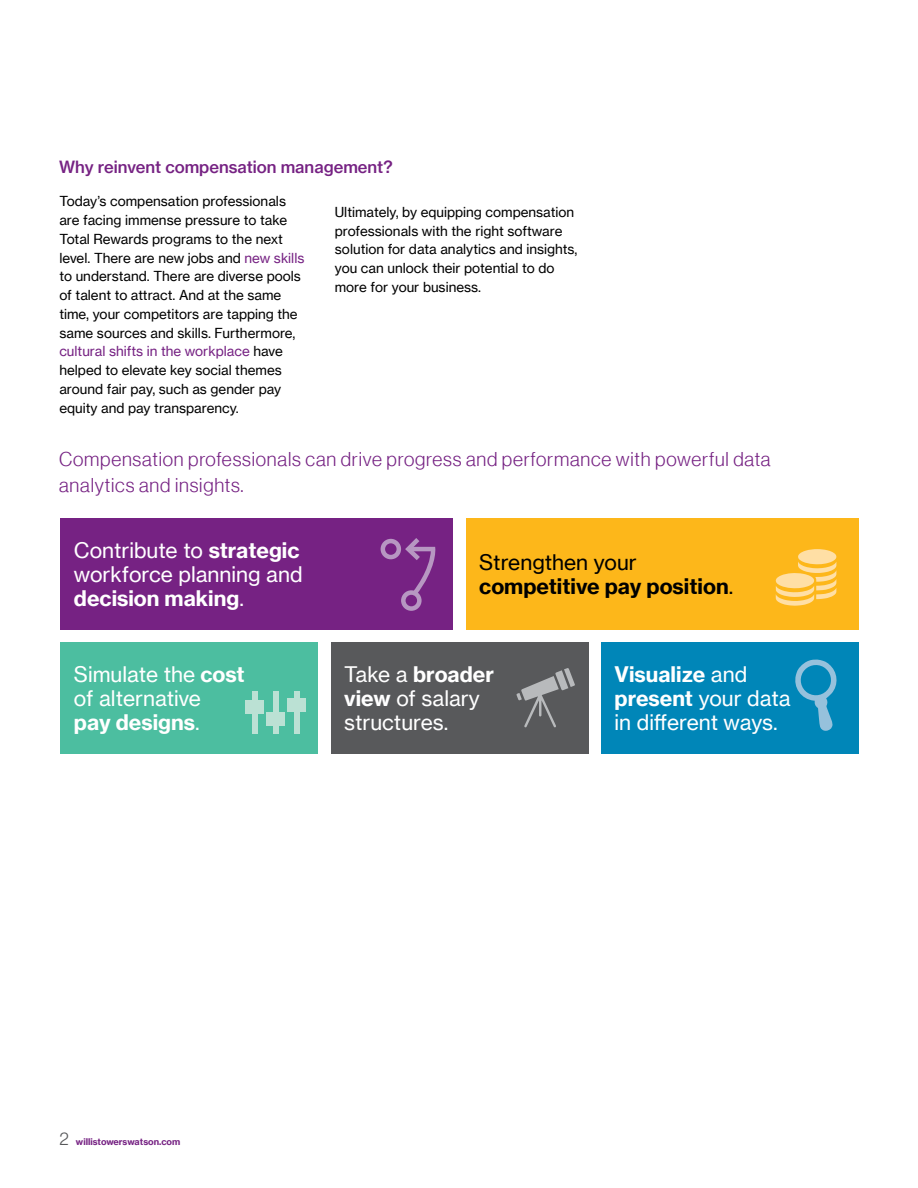
<style>
.page{position:relative;width:918px;height:1188px;background:#fff}
.page>*{position:absolute;margin:0;border:0;box-sizing:border-box;transform-origin:0 0}
.t1{font:21px/24px "N Haas Grotesk TX Pro 55 Rg";color:#fff}
.t2{font:21px "N Haas Grotesk TX Pro 75 Bd";color:#fff}
.t3{font:21px "N Haas Grotesk TX Pro 75 Bd";color:#000}
.t4{font:21px "N Haas Grotesk TX Pro 55 Rg";color:#000}
.t5{font:19.5px/25.5px "N Haas Grotesk DS Pro 45 Lt";letter-spacing:.04em;color:#762283}
.t6{font:16.5px "N Haas Grotesk TX Pro 65 Md";color:#762283}
.t7{font:13.5px/18.8px "N Haas Grotesk TX Pro 55 Rg";color:#000}
.t8{font:9px "N Haas Grotesk TX Pro 75 Bd";color:#762283}
.s1{color:#762283}
.s2{font-family:"N Haas Grotesk TX Pro 75 Bd"}
.s3{font-family:"N Haas Grotesk TX Pro 55 Rg"}
.s4{font-family:"N Haas Grotesk DS Std 45 Lt";font-size:18px;color:#58595b}
</style>
<div class="page">
<div style="left:60px;top:518px;width:393px;height:112px;background:#762283"></div>
<div style="left:466px;top:518px;width:393px;height:112px;background:#fdb71a"></div>
<div style="left:60px;top:642px;width:258px;height:112px;background:#4cbea0"></div>
<div style="left:331px;top:642px;width:257px;height:112px;background:#58595b"></div>
<div style="left:601px;top:642px;width:258px;height:112px;background:#0086b8"></div>
<svg style="left:776px;top:549px;width:61px;height:57px"></svg>
<svg style="left:795px;top:659px;width:42px;height:72px"></svg>
<svg style="left:516px;top:668px;width:59px;height:60px"></svg>
<div style="left:245px;top:701px;width:19px;height:13px;background:#bbe1d4"></div>
<div style="left:252px;top:691px;width:6px;height:42px;background:#bbe1d4"></div>
<div style="left:288px;top:698px;width:18px;height:14px;background:#bbe1d4"></div>
<div style="left:294px;top:691px;width:6px;height:42px;background:#bbe1d4"></div>
<div style="left:267px;top:712px;width:18px;height:14px;background:#bbe1d4"></div>
<div style="left:273px;top:691px;width:6px;height:42px;background:#bbe1d4"></div>
<svg style="left:381px;top:538px;width:55px;height:73px"></svg>
<p class="t6" style="left:59px;top:157px;width:335px">Why reinvent compensation management?</p>
<p class="t7" style="left:59px;top:192px;width:247px">Today’s compensation professionals are facing immense pressure to take Total Rewards programs to the next level. There are new jobs and <span class="s1">new skills </span>to understand. There are diverse pools of talent to attract. And at the same time, your competitors are tapping the same sources and skills. Furthermore, <span class="s1">cultural shifts in the workplace</span> have helped to elevate key social themes around fair pay, such as gender pay equity and pay transparency.</p>
<p class="t7" style="left:335px;top:203px;width:244px">Ultimately, by equipping compensation professionals with the right software solution for data analytics and insights, you can unlock their potential to do more for your business.</p>
<h2 class="t5" style="left:59px;top:447px;width:713px">Compensation professionals can drive progress and performance with powerful data analytics and insights.</h2>
<h1 class="t1" style="left:74px;top:538px;width:230px">Contribute to <span class="s2">strategic </span>workforce planning and</h1>
<h1 class="t2" style="left:74px;top:585px;width:171px">decision making<span class="s3">.</span></h1>
<h1 class="t1" style="left:74px;top:662px;width:172px">Simulate the <span class="s2">cost </span>of alternative</h1>
<h1 class="t2" style="left:74px;top:709px;width:127px">pay designs<span class="s3">.</span></h1>
<h1 class="t4" style="left:479px;top:549px;width:159px">Strengthen your</h1>
<h1 class="t3" style="left:479px;top:573px;width:256px">competitive pay position<span class="s3">.</span></h1>
<h1 class="t2" style="left:344px;top:661px;width:151px"><span class="s3">Take a</span> broader</h1>
<h1 class="t1" style="left:344px;top:686px;width:137px"><span class="s2">view</span> of salary structures.</h1>
<h1 class="t2" style="left:615px;top:661px;width:134px">Visualize <span class="s3">and</span></h1>
<h1 class="t1" style="left:615px;top:686px;width:177px"><span class="s2">present</span> your data in different ways.</h1>
<p class="t8" style="left:59px;top:1136px;width:122px"><span class="s4">2</span> willistowerswatson.com</p>
</div>
